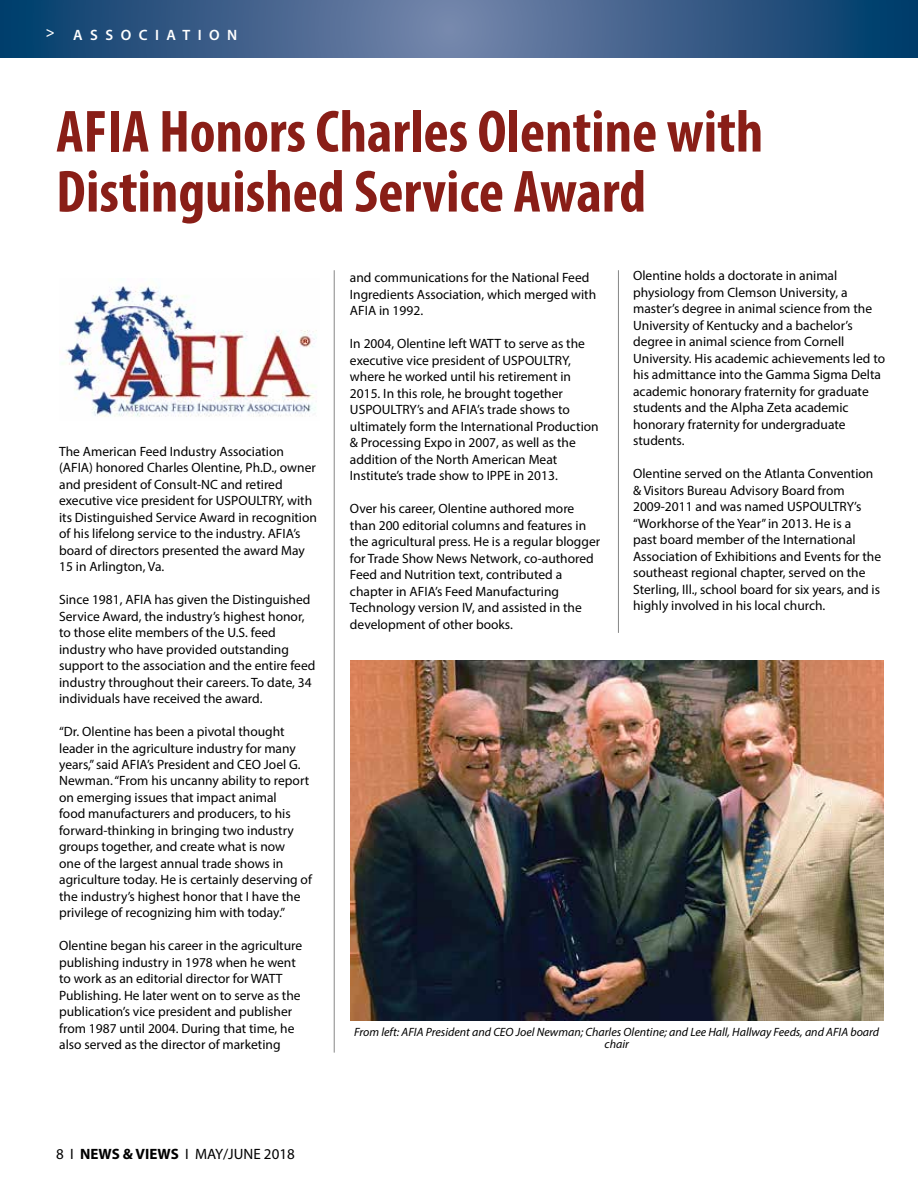
<style>
.page{position:relative;width:918px;height:1188px;background:#fff}
.page>*{position:absolute;margin:0;border:0;box-sizing:border-box;transform-origin:0 0}
.t1{font:700 condensed 60px/60px "Myriad Pro";color:#891e17}
.t2{font:15px "Myriad Pro";color:#000}
.t3{font:600 15px "Myriad Pro";letter-spacing:.5em;color:#fff}
.t4{font:13.5px/16.5px "Myriad Pro";color:#000}
.t5{font:italic 12px/12px "Myriad Pro";color:#000;text-align:center}
.s1{font-weight:700}
</style>
<div class="page">
<hr style="left:618px;top:270px;width:1px;height:363px;background:#868787">
<hr style="left:334px;top:270px;width:1px;height:783px;background:#868787">
<svg style="left:0;top:0;width:918px;height:57px;background:#3a5e89"></svg>
<img style="left:350px;top:660px;width:534px;height:361px">
<img style="left:62px;top:286px;width:255px;height:131px">
<p class="t3" style="left:46px;top:25px;width:193px">&gt; ASSOCIATION</p>
<h1 class="t1" style="left:56px;top:100px;width:709px">AFIA Honors Charles Olentine with<br>Distinguished Service Award</h1>
<p class="t4" style="left:59px;top:443px;width:259px">The American Feed Industry Association (AFIA) honored Charles Olentine, Ph.D., owner and president of Consult-NC and retired executive vice president for USPOULTRY, with its Distinguished Service Award in recognition of his lifelong service to the industry. AFIA’s board of directors presented the award May 15 in Arlington, Va.</p>
<p class="t4" style="left:59px;top:591px;width:258px">Since 1981, AFIA has given the Distinguished Service Award, the industry’s highest honor, to those elite members of the U.S. feed industry who have provided outstanding support to the association and the entire feed industry throughout their careers. To date, 34 individuals have received the award.</p>
<p class="t4" style="left:59px;top:723px;width:254px">“Dr. Olentine has been a pivotal thought leader in the agriculture industry for many years,” said AFIA’s President and CEO Joel G.<br>Newman. “From his uncanny ability to report on emerging issues that impact animal<br>food manufacturers and producers, to his forward-thinking in bringing two industry groups together, and create what is now<br>one of the largest annual trade shows in agriculture today. He is certainly deserving of the industry’s highest honor that I have the privilege of recognizing him with today.”</p>
<p class="t4" style="left:59px;top:937px;width:245px">Olentine began his career in the agriculture publishing industry in 1978 when he went to work as an editorial director for WATT Publishing. He later went on to serve as the publication’s vice president and publisher from 1987 until 2004. During that time, he also served as the director of marketing</p>
<p class="t4" style="left:350px;top:269px;width:248px">and communications for the National Feed<br>Ingredients Association, which merged with<br>AFIA in 1992.</p>
<p class="t4" style="left:350px;top:335px;width:250px">In 2004, Olentine left WATT to serve as the executive vice president of USPOULTRY, where he worked until his retirement in 2015. In this role, he brought together USPOULTRY’s and AFIA’s trade shows to ultimately form the International Production &amp; Processing Expo in 2007, as well as the addition of the North American Meat Institute’s trade show to IPPE in 2013.</p>
<p class="t4" style="left:350px;top:500px;width:252px">Over his career, Olentine authored more than 200 editorial columns and features in the agricultural press. He is a regular blogger for Trade Show News Network, co-authored Feed and Nutrition text, contributed a chapter in AFIA’s Feed Manufacturing Technology version IV, and assisted in the development of other books.</p>
<p class="t4" style="left:633px;top:267px;width:254px">Olentine holds a doctorate in animal physiology from Clemson University, a master’s degree in animal science from the University of Kentucky and a bachelor’s degree in animal science from Cornell University. His academic achievements led to his admittance into the Gamma Sigma Delta academic honorary fraternity for graduate students and the Alpha Zeta academic honorary fraternity for undergraduate students.</p>
<p class="t4" style="left:633px;top:465px;width:250px">Olentine served on the Atlanta Convention &amp; Visitors Bureau Advisory Board from 2009-2011 and was named USPOULTRY’s “Workhorse of the Year” in 2013. He is a<br>past board member of the International Association of Exhibitions and Events for the southeast regional chapter, served on the Sterling, Ill., school board for six years, and is highly involved in his local church.</p>
<p class="t5" style="left:354px;top:1026px;width:527px">From left: AFIA President and CEO Joel Newman; Charles Olentine; and Lee Hall, Hallway Feeds, and AFIA board chair</p>
<p class="t2" style="left:56px;top:1145px;width:240px">8 I <span class="s1">NEWS &amp; VI EWS</span> I MAY/JUNE 2018</p>
</div>
